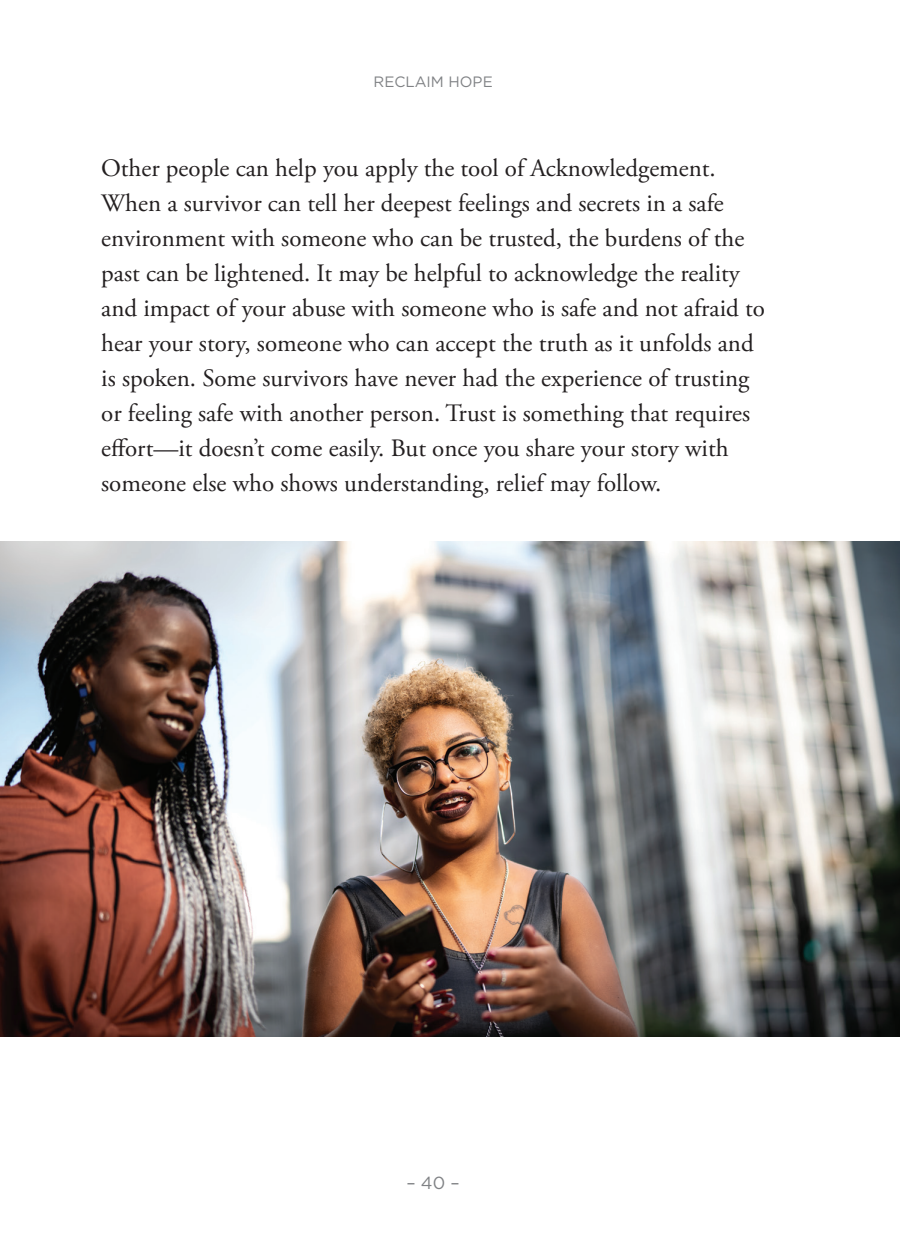
<style>
.page{position:relative;width:900px;height:1260px;background:#fff}
.page>*{position:absolute;margin:0;border:0;box-sizing:border-box;transform-origin:0 0}
.t1{font:25px/35px "Adobe Garamond Pro";color:#231f20}
.t2{font:17.5px "Gotham";color:#808285}
.t3{font:15px "Gotham";color:#808285}
</style>
<div class="page">
<img style="left:0;top:542px;width:900px;height:495px">
<p class="t3" style="left:374px;top:72px;width:121px">RECLAIM HOPE</p>
<p class="t1" style="left:101px;top:151px;width:665px">Other people can help you apply the tool of Acknowledgement.<br>When a survivor can tell her deepest feelings and secrets in a safe environment with someone who can be trusted, the burdens of the past can be lightened. It may be helpful to acknowledge the reality and impact of your abuse with someone who is safe and not afraid to hear your story, someone who can accept the truth as it unfolds and is spoken. Some survivors have never had the experience of trusting or feeling safe with another person. Trust is something that requires effort—it doesn’t come easily. But once you share your story with someone else who shows understanding, relief may follow.</p>
<p class="t2" style="left:407px;top:1172px;width:55px">– 40 –</p>
</div>
